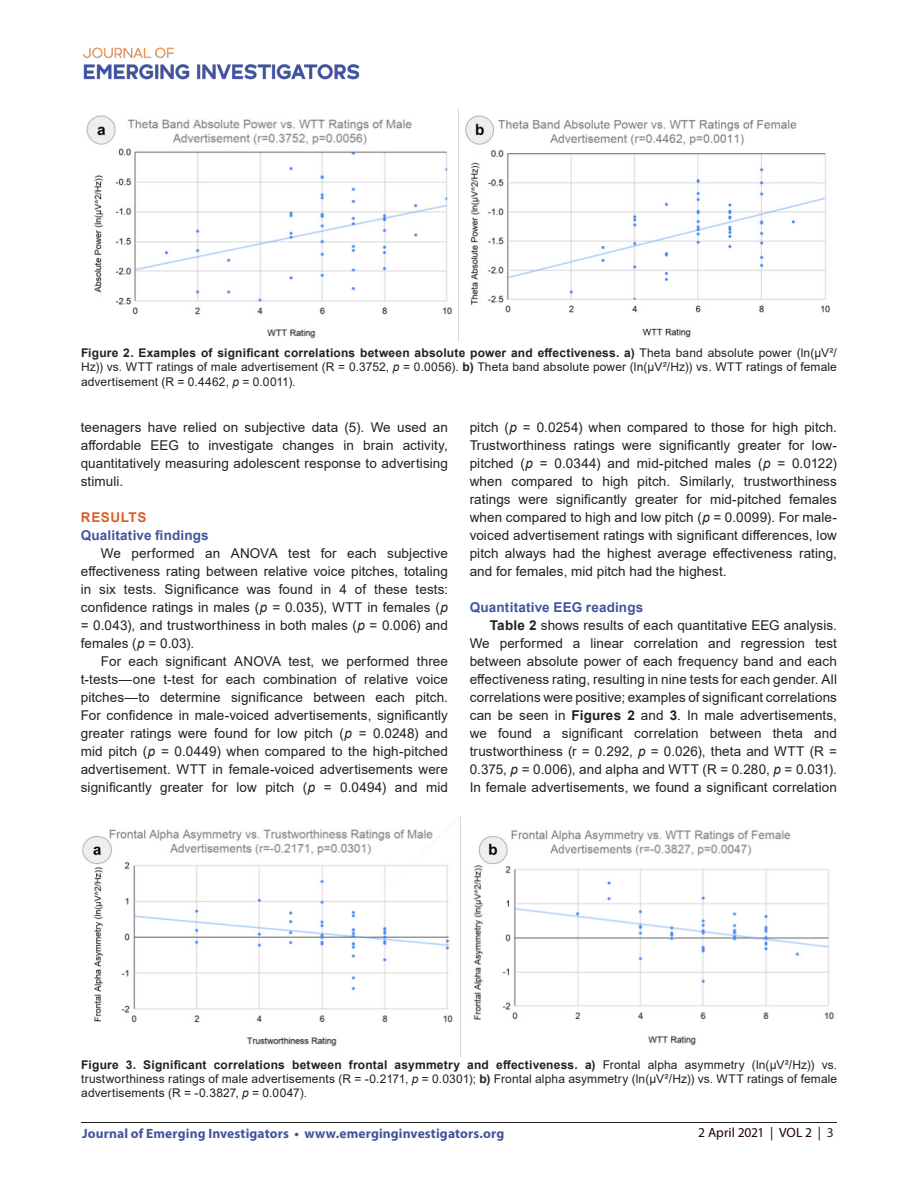
<style>
.page{position:relative;width:918px;height:1188px;background:#fff}
.page>*{position:absolute;margin:0;border:0;box-sizing:border-box;transform-origin:0 0}
.t1{font:13.5px/18px "Arial";letter-spacing:.005em;color:#231f20;text-align:justify}
.t2{font:700 13.5px "Myriad Pro";letter-spacing:.01em;color:#42549e}
.t3{font:700 13.5px "Arial";letter-spacing:.015em;color:#42549e}
.t4{font:13.5px "Myriad Pro";color:#230000}
.t5{font:700 13.5px "Arial";letter-spacing:.04em;color:#dc5f2b}
.t6{font:12px/14.4px "Arial";letter-spacing:.01em;color:#231f20;text-align:justify}
.s1{font-weight:700}
.s2{font-style:italic}
.s3{color:#231f20}
</style>
<div class="page">
<hr style="left:81px;top:1122px;width:756px;height:1px;background:#231f20">
<img style="left:83px;top:47px;width:277px;height:33px">
<img style="left:86px;top:108px;width:744px;height:234px">
<img style="left:82px;top:816px;width:752px;height:241px">
<p class="t6" style="left:81px;top:345px;width:758px"><span class="s1">Figure 2. Examples of significant correlations between absolute power and effectiveness. a)</span> Theta band absolute power (ln(μV²/ Hz)) vs. WTT ratings of male advertisement (R = 0.3752, <span class="s2">p</span> = 0.0056). <span class="s1">b)</span> Theta band absolute power (ln(μV²/Hz)) vs. WTT ratings of female advertisement (R = 0.4462, <span class="s2">p</span> = 0.0011).</p>
<p class="t1" style="left:81px;top:418px;width:369px">teenagers have relied on subjective data (5). We used an affordable EEG to investigate changes in brain activity, quantitatively measuring adolescent response to advertising stimuli.</p>
<p class="t5" style="left:81px;top:508px;width:67px">RESULTS</p>
<p class="t3" style="left:81px;top:526px;width:130px">Qualitative findings</p>
<p class="t1" style="left:81px;top:544px;width:369px;text-indent:20px">We performed an ANOVA test for each subjective effectiveness rating between relative voice pitches, totaling in six tests. Significance was found in 4 of these tests: confidence ratings in males (<span class="s2">p</span> = 0.035), WTT in females (<span class="s2">p </span>= 0.043), and trustworthiness in both males (<span class="s2">p</span> = 0.006) and females (<span class="s2">p</span> = 0.03).</p>
<p class="t1" style="left:81px;top:652px;width:369px;text-indent:20px">For each significant ANOVA test, we performed three t-tests—one t-test for each combination of relative voice pitches—to determine significance between each pitch.<br>For confidence in male-voiced advertisements, significantly greater ratings were found for low pitch (<span class="s2">p</span> = 0.0248) and mid pitch (<span class="s2">p</span> = 0.0449) when compared to the high-pitched advertisement. WTT in female-voiced advertisements were significantly greater for low pitch (<span class="s2">p</span> = 0.0494) and mid</p>
<p class="t1" style="left:470px;top:418px;width:369px">pitch (<span class="s2">p</span> = 0.0254) when compared to those for high pitch.<br>Trustworthiness ratings were significantly greater for low&shy;pitched (<span class="s2">p</span> = 0.0344) and mid-pitched males (<span class="s2">p</span> = 0.0122) when compared to high pitch. Similarly, trustworthiness ratings were significantly greater for mid-pitched females when compared to high and low pitch (<span class="s2">p</span> = 0.0099). For male&shy;voiced advertisement ratings with significant differences, low pitch always had the highest average effectiveness rating, and for females, mid pitch had the highest.</p>
<p class="t3" style="left:470px;top:598px;width:175px">Quantitative EEG readings</p>
<p class="t1" style="left:470px;top:616px;width:369px;text-indent:20px"><span class="s1">Table 2</span> shows results of each quantitative EEG analysis.<br>We performed a linear correlation and regression test between absolute power of each frequency band and each effectiveness rating, resulting in nine tests for each gender. All correlations were positive; examples of significant correlations can be seen in <span class="s1">Figures 2</span> and <span class="s1">3</span>. In male advertisements, we found a significant correlation between theta and trustworthiness (r = 0.292, <span class="s2">p</span> = 0.026), theta and WTT (R = 0.375, <span class="s2">p</span> = 0.006), and alpha and WTT (R = 0.280, <span class="s2">p</span> = 0.031).<br>In female advertisements, we found a significant correlation</p>
<p class="t6" style="left:81px;top:1057px;width:758px"><span class="s1">Figure 3. Significant correlations between frontal asymmetry and effectiveness. a)</span> Frontal alpha asymmetry (ln(μV²/Hz)) vs. trustworthiness ratings of male advertisements (R = -0.2171, <span class="s2">p</span> = 0.0301); <span class="s1">b)</span> Frontal alpha asymmetry (ln(μV²/Hz)) vs. WTT ratings of female advertisements (R = -0.3827, <span class="s2">p</span> = 0.0047).</p>
<p class="t2" style="left:82px;top:1125px;width:424px">Journal of Emerging Investigators • www.emerginginvestigators.org</p>
<p class="t4" style="left:698px;top:1125px;width:137px">2 April 2021 | VOL 2 | <span class="s3">3</span></p>
</div>
